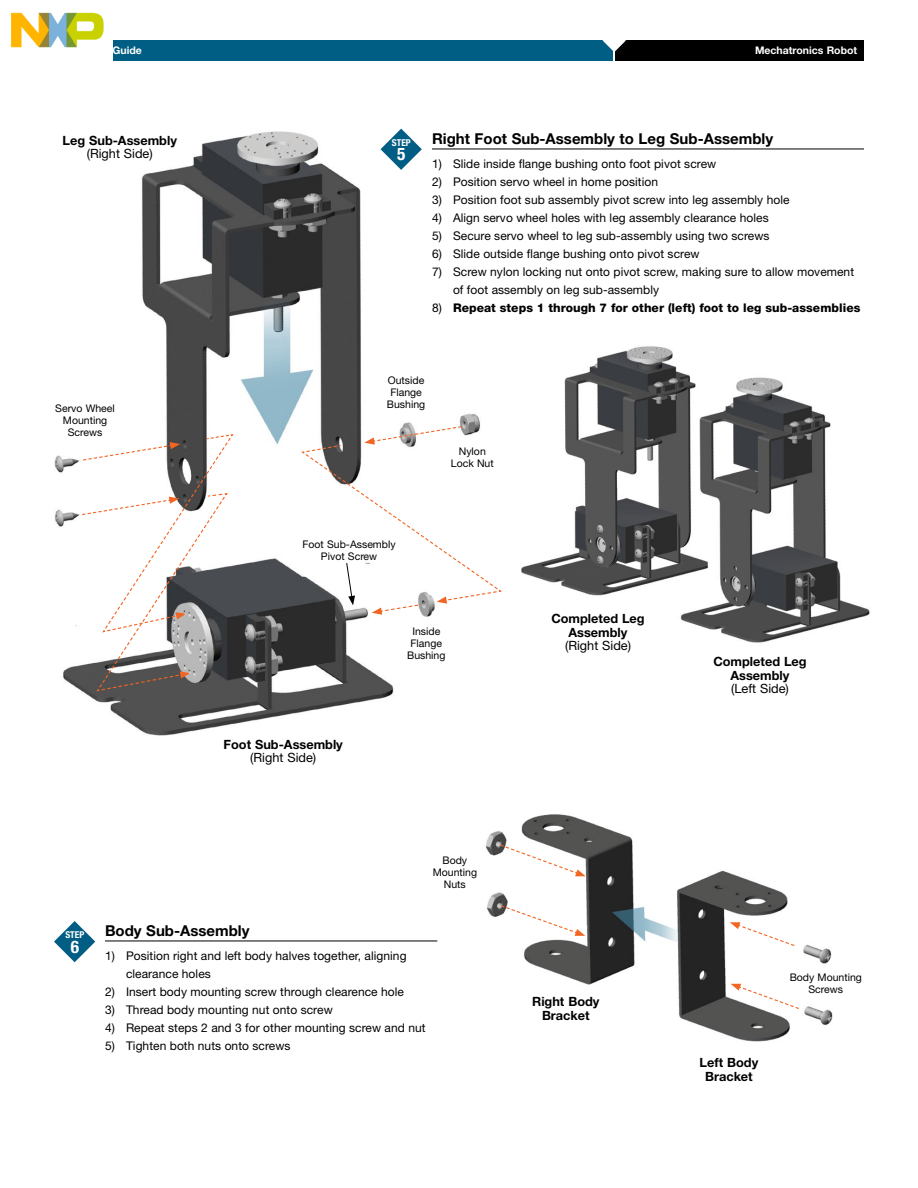
<style>
.page{position:relative;width:918px;height:1188px;background:#fff}
.page>*{position:absolute;margin:0;border:0;box-sizing:border-box;transform-origin:0 0}
.t1{font:700 condensed 17.4px "Helvetica Neue LT Pro";color:#fff}
.t2{font:700 15px "Helvetica Neue";color:#000}
.t3{font:700 12.75px/13.5px "Helvetica Neue";color:#000;text-align:center}
.t4{font:12.75px "Helvetica Neue";color:#000}
.t5{font:12px/18px "Helvetica Neue";letter-spacing:.005em;color:#000}
.t6{font:800 12px "Helvetica Neue";letter-spacing:.005em;color:#000}
.t7{font:10.5px/12px "Helvetica Neue";color:#000;text-align:center}
.t8{font:700 10.5px "Helvetica Neue LT Pro";color:#fff}
.t9{font:700 condensed 9.45px "Helvetica Neue LT Pro";color:#fff}
.s1{font-weight:400}
</style>
<div class="page">
<div style="left:616px;top:40px;width:248px;height:21px;background:#000"></div>
<div style="left:54px;top:40px;width:559px;height:21px;background:#005d83"></div>
<svg style="left:603px;top:40px;width:23px;height:12px"></svg>
<img style="left:54px;top:128px;width:466px;height:608px">
<hr style="left:105px;top:941px;width:332px;height:1px;background:#000">
<hr style="left:432px;top:149px;width:432px;height:1px;background:#000">
<img style="left:485px;top:814px;width:348px;height:228px">
<svg style="left:731px;top:984px;width:69px;height:26px"></svg>
<svg style="left:730px;top:922px;width:66px;height:25px"></svg>
<svg style="left:500px;top:904px;width:85px;height:32px"></svg>
<svg style="left:499px;top:844px;width:87px;height:32px"></svg>
<svg style="left:81px;top:433px;width:154px;height:259px"></svg>
<img style="left:504px;top:328px;width:366px;height:342px">
<svg style="left:300px;top:425px;width:203px;height:190px"></svg>
<svg style="left:381px;top:129px;width:41px;height:41px"></svg>
<svg style="left:54px;top:921px;width:41px;height:41px"></svg>
<img style="left:11px;top:12px;width:101px;height:48px">
<p class="t3" style="left:63px;top:133px;width:116px">Leg Sub-Assembly</p>
<p class="t4" style="left:87px;top:146px;width:67px">(Right Side)</p>
<p class="t7" style="left:55px;top:402px;width:61px">Servo Wheel<br>Mounting<br>Screws</p>
<p class="t8" style="left:755px;top:44px;width:104px">Mechatronics Robot</p>
<p class="t9" style="left:392px;top:137px;width:20px">STEP</p>
<h1 class="t1" style="left:397px;top:144px;width:10px">5</h1>
<p class="t2" style="left:432px;top:129px;width:343px">Right Foot Sub-Assembly to Leg Sub-Assembly</p>
<p class="t5" style="left:432px;top:154px;width:286px">1) Slide inside flange bushing onto foot pivot screw</p>
<p class="t5" style="left:432px;top:172px;width:228px">2) Position servo wheel in home position</p>
<p class="t5" style="left:432px;top:190px;width:359px">3) Position foot sub assembly pivot screw into leg assembly hole</p>
<p class="t5" style="left:432px;top:208px;width:338px">4) Align servo wheel holes with leg assembly clearance holes</p>
<p class="t5" style="left:432px;top:226px;width:339px">5) Secure servo wheel to leg sub-assembly using two screws</p>
<p class="t5" style="left:432px;top:244px;width:269px">6) Slide outside flange bushing onto pivot screw</p>
<p class="t5" style="left:453px;top:262px;width:403px;text-indent:-21px">7) Screw nylon locking nut onto pivot screw, making sure to allow movement of foot assembly on leg sub-assembly</p>
<p class="t6" style="left:432px;top:300px;width:430px"><span class="s1">8)</span> Repeat steps 1 through 7 for other (left) foot to leg sub-assemblies</p>
<p class="t7" style="left:387px;top:374px;width:40px">Outside<br>Flange<br>Bushing</p>
<p class="t7" style="left:451px;top:445px;width:44px">Nylon<br>Lock Nut</p>
<p class="t7" style="left:302px;top:538px;width:95px">Foot Sub-Assembly<br>Pivot Screw</p>
<p class="t3" style="left:224px;top:737px;width:121px">Foot Sub-Assembly</p>
<p class="t4" style="left:250px;top:750px;width:67px">(Right Side)</p>
<p class="t7" style="left:407px;top:625px;width:40px">Inside<br>Flange<br>Bushing</p>
<p class="t7" style="left:433px;top:854px;width:46px">Body<br>Mounting<br>Nuts</p>
<p class="t3" style="left:551px;top:612px;width:95px">Completed Leg<br>Assembly</p>
<p class="t4" style="left:565px;top:638px;width:67px">(Right Side)</p>
<p class="t3" style="left:713px;top:655px;width:95px">Completed Leg<br>Assembly</p>
<p class="t4" style="left:731px;top:681px;width:59px">(Left Side)</p>
<p class="t9" style="left:65px;top:929px;width:20px">STEP</p>
<h1 class="t1" style="left:71px;top:936px;width:10px">6</h1>
<p class="t2" style="left:105px;top:921px;width:146px">Body Sub-Assembly</p>
<p class="t5" style="left:126px;top:946px;width:282px;text-indent:-21px">1) Position right and left body halves together, aligning clearance holes</p>
<p class="t5" style="left:105px;top:982px;width:301px">2) Insert body mounting screw through clearence hole</p>
<p class="t5" style="left:105px;top:1000px;width:229px">3) Thread body mounting nut onto screw</p>
<p class="t5" style="left:105px;top:1018px;width:322px">4) Repeat steps 2 and 3 for other mounting screw and nut</p>
<p class="t5" style="left:105px;top:1036px;width:187px">5) Tighten both nuts onto screws</p>
<p class="t3" style="left:532px;top:995px;width:69px">Right Body<br>Bracket</p>
<p class="t3" style="left:700px;top:1056px;width:60px">Left Body<br>Bracket</p>
<p class="t7" style="left:790px;top:971px;width:74px">Body Mounting<br>Screws</p>
</div>
